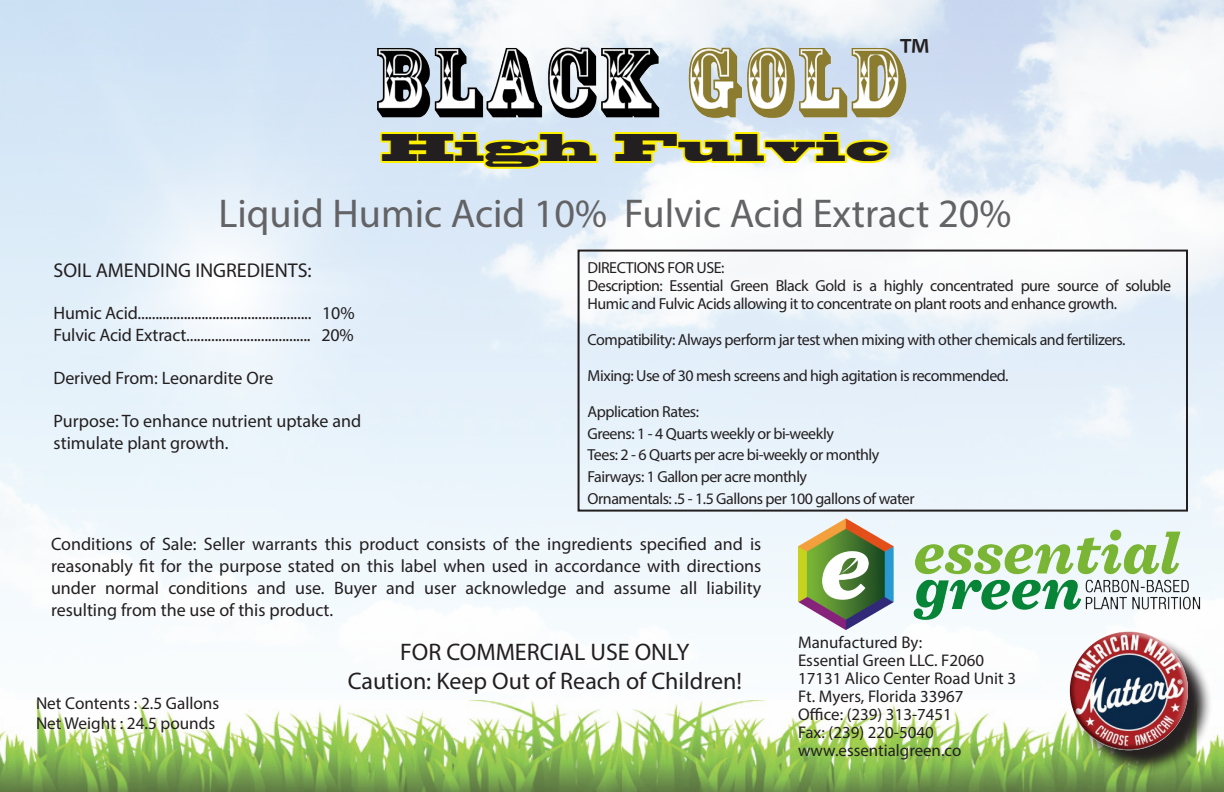
<style>
.page{position:relative;width:1224px;height:792px;background:#fff}
.page>*{position:absolute;margin:0;border:0;box-sizing:border-box;transform-origin:0 0}
.t1{font:50.4px "Myriad Pro";color:#231f20}
.t2{font:40.4px "Myriad Pro";color:#636366}
.t3{font:36px "Blackoak Std";color:#231f20}
.t4{font:24px "Myriad Pro";color:#231f20}
.t5{font:20px "Myriad Pro";color:#231f20}
.t6{font:18px/22px "Myriad Pro";color:#231f20;text-align:justify}
.t7{font:17.2px "Myriad Pro";color:#231f20}
.t8{font:17px "Myriad Pro";color:#231f20}
.t9{font:16px/18px "Myriad Pro";letter-spacing:-.03em;color:#231f20}
</style>
<div class="page">
<img style="left:0;top:700px;width:622px;height:92px">
<img style="left:622px;top:700px;width:602px;height:92px">
<img style="left:786px;top:512px;width:423px;height:124px">
<img style="left:365px;top:30px;width:564px;height:91px">
<svg style="left:1073px;top:634px;width:139px;height:141px"></svg>
<img style="left:1070px;top:631px;width:118px;height:119px;border-radius:59px">
<div style="left:578px;top:250px;width:610px;height:262px;border:2px solid #231f20"></div>
<svg style="left:378px;top:130px;width:222px;height:41px;background:#e6ea8f"></svg>
<svg style="left:611px;top:130px;width:281px;height:35px;background:#eced96"></svg>
<p class="t1" style="left:899px;top:25px;width:32px">™</p>
<p class="t3" style="left:382px;top:124px;width:509px">High Fulvic</p>
<p class="t2" style="left:218px;top:188px;width:794px">Liquid Humic Acid 10% Fulvic Acid Extract 20%</p>
<p class="t5" style="left:54px;top:258px;width:260px">SOIL AMENDING INGREDIENTS:</p>
<p class="t6" style="left:54px;top:302px;width:303px">Humic Acid................................................. 10%</p>
<p class="t6" style="left:54px;top:323px;width:302px">Fulvic Acid Extract................................... 20%</p>
<p class="t6" style="left:54px;top:366px;width:221px">Derived From: Leonardite Ore</p>
<p class="t6" style="left:54px;top:410px;width:309px">Purpose: To enhance nutrient uptake and stimulate plant growth.</p>
<p class="t9" style="left:588px;top:259px;width:138px">DIRECTIONS FOR USE:</p>
<p class="t9" style="left:588px;top:277px;width:585px">Description: Essential Green Black Gold is a highly concentrated pure source of soluble<br>Humic and Fulvic Acids allowing it to concentrate on plant roots and enhance growth.</p>
<p class="t9" style="left:588px;top:331px;width:539px">Compatibility: Always perform jar test when mixing with other chemicals and fertilizers.</p>
<p class="t9" style="left:588px;top:367px;width:423px">Mixing: Use of 30 mesh screens and high agitation is recommended.</p>
<p class="t9" style="left:588px;top:403px;width:113px">Application Rates:</p>
<p class="t9" style="left:588px;top:424px;width:248px">Greens: 1 - 4 Quarts weekly or bi-weekly</p>
<p class="t9" style="left:588px;top:446px;width:293px">Tees: 2 - 6 Quarts per acre bi-weekly or monthly</p>
<p class="t9" style="left:588px;top:467px;width:221px">Fairways: 1 Gallon per acre monthly</p>
<p class="t9" style="left:588px;top:489px;width:328px">Ornamentals: .5 - 1.5 Gallons per 100 gallons of water</p>
<p class="t6" style="left:51px;top:533px;width:712px">Conditions of Sale: Seller warrants this product consists of the ingredients specified and is reasonably fit for the purpose stated on this label when used in accordance with directions under normal conditions and use. Buyer and user acknowledge and assume all liability resulting from the use of this product.</p>
<p class="t7" style="left:36px;top:692px;width:185px">Net Contents : 2.5 Gallons</p>
<p class="t7" style="left:36px;top:713px;width:181px">Net Weight : 24.5 pounds</p>
<p class="t4" style="left:400px;top:637px;width:291px">FOR COMMERCIAL USE ONLY</p>
<p class="t4" style="left:348px;top:666px;width:396px">Caution: Keep Out of Reach of Children!</p>
<p class="t8" style="left:798px;top:632px;width:126px">Manufactured By:</p>
<p class="t8" style="left:798px;top:650px;width:188px">Essential Green LLC. F2060</p>
<p class="t8" style="left:798px;top:668px;width:220px">17131 Alico Center Road Unit 3</p>
<p class="t8" style="left:798px;top:686px;width:167px">Ft. Myers, Florida 33967</p>
<p class="t8" style="left:798px;top:704px;width:155px">Office: (239) 313-7451</p>
<p class="t8" style="left:798px;top:722px;width:137px">Fax: (239) 220-5040</p>
<p class="t8" style="left:798px;top:740px;width:165px">www.essentialgreen.co</p>
</div>
